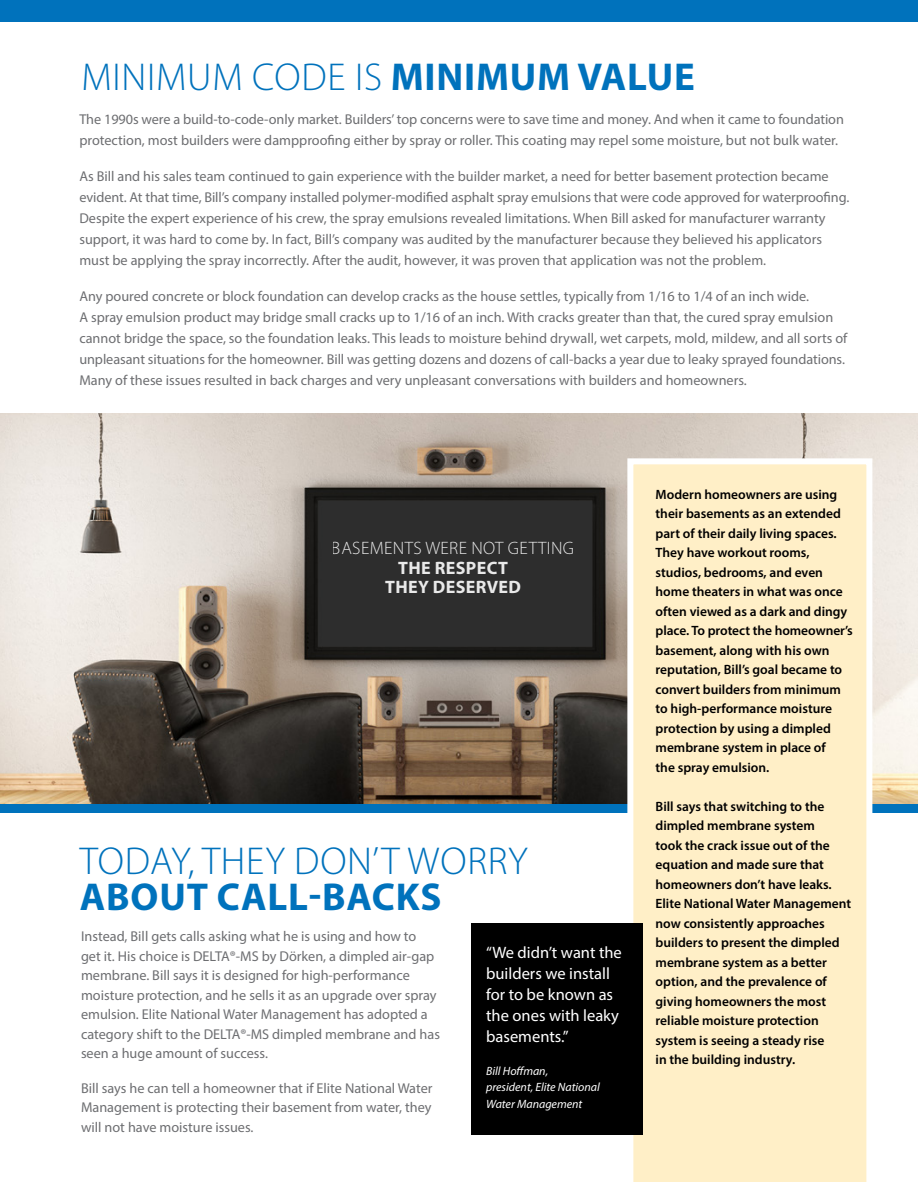
<style>
.page{position:relative;width:918px;height:1188px;background:#fff}
.page>*{position:absolute;margin:0;border:0;box-sizing:border-box;transform-origin:0 0}
.t1{font:300 39px "Myriad Pro";letter-spacing:.02em;color:#0072bc}
.t2{font:700 39px "Myriad Pro";letter-spacing:.02em;color:#0072bc}
.t3{font:300 18px "Myriad Pro";letter-spacing:.02em;color:#fff}
.t4{font:700 18px/19.5px "Myriad Pro";letter-spacing:.02em;color:#fff;text-align:center}
.t5{font:16.5px/21px "Myriad Pro";color:#fff}
.t6{font:14.25px/21px "Myriad Pro";color:#6d6e71}
.t7{font:600 13.5px/19.5px "Myriad Pro";color:#000}
.t8{font:italic 12px/16.5px "Myriad Pro";color:#fff}
.s1{font-weight:700}
</style>
<div class="page">
<div style="left:1px;top:0;width:917px;height:22px;background:#0072bc"></div>
<img style="left:0;top:413px;width:918px;height:400px">
<div style="left:1px;top:805px;width:917px;height:8px;background:#0072bc"></div>
<div style="left:630px;top:461px;width:239px;height:724px;background:#ffefc7"></div>
<div style="left:627px;top:458px;width:245px;height:730px;border:6px solid #fff"></div>
<div style="left:471px;top:924px;width:172px;height:211px;background:#000"></div>
<h1 class="t1" style="left:81px;top:53px;width:615px">MINIMUM CODE IS <span class="s1">MINIMUM VALUE</span></h1>
<p class="t6" style="left:79px;top:109px;width:766px">The 1990s were a build-to-code-only market. Builders’ top concerns were to save time and money. And when it came to foundation protection, most builders were dampproofing either by spray or roller. This coating may repel some moisture, but not bulk water.</p>
<p class="t6" style="left:79px;top:166px;width:771px">As Bill and his sales team continued to gain experience with the builder market, a need for better basement protection became evident. At that time, Bill’s company installed polymer-modified asphalt spray emulsions that were code approved for waterproofing.<br>Despite the expert experience of his crew, the spray emulsions revealed limitations. When Bill asked for manufacturer warranty support, it was hard to come by. In fact, Bill’s company was audited by the manufacturer because they believed his applicators must be applying the spray incorrectly. After the audit, however, it was proven that application was not the problem.</p>
<p class="t6" style="left:79px;top:286px;width:770px">Any poured concrete or block foundation can develop cracks as the house settles, typically from 1/16 to 1/4 of an inch wide.<br>A spray emulsion product may bridge small cracks up to 1/16 of an inch. With cracks greater than that, the cured spray emulsion cannot bridge the space, so the foundation leaks. This leads to moisture behind drywall, wet carpets, mold, mildew, and all sorts of unpleasant situations for the homeowner. Bill was getting dozens and dozens of call-backs a year due to leaky sprayed foundations.<br>Many of these issues resulted in back charges and very unpleasant conversations with builders and homeowners.</p>
<p class="t3" style="left:332px;top:537px;width:244px">BASEMENTS WERE NOT GETTING</p>
<p class="t4" style="left:385px;top:557px;width:137px">THE RESPECT<br>THEY DESERVED</p>
<h1 class="t1" style="left:80px;top:838px;width:449px">TODAY, THEY DON’T WORRY</h1>
<h1 class="t2" style="left:80px;top:872px;width:363px">ABOUT CALL-BACKS</h1>
<p class="t6" style="left:81px;top:926px;width:360px;line-height:19.5px">Instead, Bill gets calls asking what he is using and how to<br>get it. His choice is DELTA®-MS by Dörken, a dimpled air-gap membrane. Bill says it is designed for high-performance moisture protection, and he sells it as an upgrade over spray emulsion. Elite National Water Management has adopted a category shift to the DELTA®-MS dimpled membrane and has seen a huge amount of success.</p>
<p class="t6" style="left:81px;top:1078px;width:353px;line-height:19.5px;text-align:justify">Bill says he can tell a homeowner that if Elite National Water Management is protecting their basement from water, they will not have moisture issues.</p>
<p class="t5" style="left:486px;top:942px;width:137px">“We didn’t want the builders we install for to be known as the ones with leaky basements.”</p>
<p class="t8" style="left:486px;top:1062px;width:115px">Bill Hoffman,<br>president, Elite National<br>Water Management</p>
<p class="t7" style="left:656px;top:484px;width:199px">Modern homeowners are using their basements as an extended part of their daily living spaces.<br>They have workout rooms, studios, bedrooms, and even home theaters in what was once often viewed as a dark and dingy place. To protect the homeowner’s basement, along with his own reputation, Bill’s goal became to convert builders from minimum to high-performance moisture protection by using a dimpled membrane system in place of<br>the spray emulsion.</p>
<p class="t7" style="left:656px;top:796px;width:197px">Bill says that switching to the dimpled membrane system<br>took the crack issue out of the equation and made sure that homeowners don’t have leaks.<br>Elite National Water Management now consistently approaches builders to present the dimpled membrane system as a better option, and the prevalence of giving homeowners the most reliable moisture protection system is seeing a steady rise<br>in the building industry.</p>
</div>
